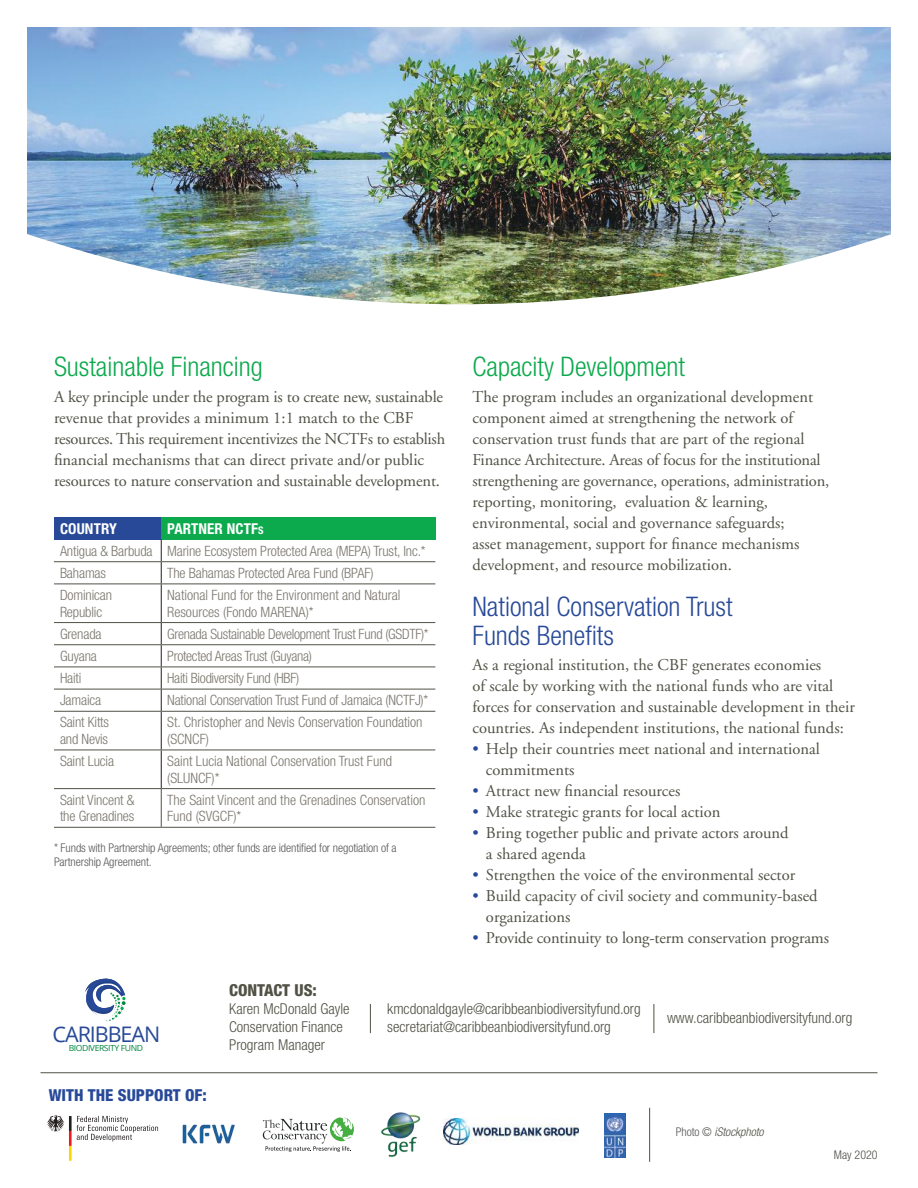
<style>
.page{position:relative;width:918px;height:1188px;background:#fff}
.page>*{position:absolute;margin:0;border:0;box-sizing:border-box;transform-origin:0 0}
.t1{font:300 condensed 27px "Helvetica Neue LT Pro";color:#0ca94d}
.t2{font:300 condensed 27px/28.5px "Helvetica Neue LT Pro";color:#274998}
.t3{font:21.45px "Open Sans";letter-spacing:-.05em;color:#274997}
.t4{font:16.5px/21px "Adobe Garamond";color:#515146}
.t5{font:800 condensed 16.5px "Helvetica Neue LT Pro";color:#274998}
.t6{font:800 condensed 16.5px "Helvetica Neue LT Pro";color:#515146}
.t7{font:300 condensed 15px/18px "Helvetica Neue LT Pro";color:#515146}
.t8{font:700 condensed 15px "Helvetica Neue LT Pro";letter-spacing:.01em;color:#fff}
.t9{font:300 condensed 14.25px/16.5px "Helvetica Neue LT Pro";letter-spacing:-.01em;color:#7b776e}
.t10{font:300 condensed 12px/14.2px "Helvetica Neue LT Pro";letter-spacing:-.01em;color:#5a5758}
.t11{font:italic 300 condensed 12px "Helvetica Neue LT Pro";color:#515146}
.t12{font:300 condensed 12px "Helvetica Neue LT Pro";color:#515146}
.t13{font:8.4px "Open Sans";letter-spacing:-.05em;color:#00863f}
.s1{font-size:10.5px}
.s2{color:#274998}
.s3{font-style:normal;color:#5a5758}
.s4{font-style:normal}
</style>
<div class="page">
<img style="left:27px;top:27px;width:864px;height:277px">
<svg style="left:85px;top:978px;width:41px;height:43px"></svg>
<svg style="left:654px;top:1004px;width:1px;height:29px"></svg>
<svg style="left:370px;top:1004px;width:1px;height:29px"></svg>
<hr style="left:40px;top:1072px;width:838px;height:1px;background:#515146">
<svg style="left:47px;top:1115px;width:111px;height:46px"></svg>
<img style="left:381px;top:1112px;width:39px;height:45px">
<img style="left:182px;top:1125px;width:53px;height:19px">
<img style="left:604px;top:1114px;width:22px;height:43px">
<img style="left:444px;top:1118px;width:135px;height:27px">
<svg style="left:263px;top:1117px;width:91px;height:35px"></svg>
<div style="left:54px;top:517px;width:107px;height:23px;background:#274998"></div>
<div style="left:161px;top:517px;width:274px;height:23px;background:#0ca94d"></div>
<svg style="left:161px;top:540px;width:1px;height:44px"></svg>
<hr style="left:161px;top:584px;width:1px;height:38px;background:#241f1f">
<svg style="left:161px;top:623px;width:1px;height:88px"></svg>
<hr style="left:161px;top:712px;width:1px;height:38px;background:#241f1f">
<hr style="left:161px;top:750px;width:1px;height:38px;background:#241f1f">
<hr style="left:54px;top:561px;width:107px;height:1px;background:#515146">
<hr style="left:161px;top:561px;width:274px;height:1px;background:#515146">
<hr style="left:54px;top:584px;width:107px;height:1px;background:#515146">
<hr style="left:161px;top:584px;width:274px;height:1px;background:#515146">
<hr style="left:54px;top:622px;width:107px;height:1px;background:#515146">
<hr style="left:161px;top:622px;width:274px;height:1px;background:#515146">
<hr style="left:54px;top:644px;width:107px;height:1px;background:#515146">
<hr style="left:161px;top:644px;width:274px;height:1px;background:#515146">
<hr style="left:54px;top:667px;width:107px;height:1px;background:#515146">
<hr style="left:161px;top:667px;width:274px;height:1px;background:#515146">
<hr style="left:54px;top:689px;width:107px;height:1px;background:#515146">
<hr style="left:161px;top:689px;width:274px;height:1px;background:#515146">
<hr style="left:54px;top:711px;width:107px;height:1px;background:#515146">
<hr style="left:161px;top:711px;width:274px;height:1px;background:#515146">
<hr style="left:54px;top:750px;width:107px;height:1px;background:#515146">
<hr style="left:161px;top:750px;width:274px;height:1px;background:#515146">
<hr style="left:54px;top:788px;width:107px;height:1px;background:#515146">
<hr style="left:161px;top:788px;width:274px;height:1px;background:#515146">
<hr style="left:161px;top:789px;width:1px;height:38px;background:#515146">
<hr style="left:54px;top:827px;width:107px;height:1px;background:#515146">
<hr style="left:161px;top:827px;width:274px;height:1px;background:#515146">
<hr style="left:649px;top:1108px;width:1px;height:54px;background:#515146">
<h1 class="t1" style="left:54px;top:351px;width:210px">Sustainable Financing</h1>
<p class="t4" style="left:54px;top:386px;width:393px">A key principle under the program is to create new, sustainable revenue that provides a minimum 1:1 match to the CBF resources. This requirement incentivizes the NCTFs to establish financial mechanisms that can direct private and/or public resources to nature conservation and sustainable development.</p>
<p class="t8" style="left:60px;top:519px;width:59px">COUNTRY</p>
<p class="t8" style="left:167px;top:519px;width:98px">PARTNER NCTF<span class="s1">s</span></p>
<p class="t9" style="left:60px;top:539px;width:367px;line-height:22.2px">Antigua &amp; Barbuda Marine Ecosystem Protected Area (MEPA) Trust, Inc.*<br>Bahamas</p>
<p class="t9" style="left:167px;top:564px;width:208px">The Bahamas Protected Area Fund (BPAF)</p>
<p class="t9" style="left:60px;top:587px;width:54px">Dominican<br>Republic</p>
<p class="t9" style="left:167px;top:587px;width:235px">National Fund for the Environment and Natural<br>Resources (Fondo MARENA)*</p>
<p class="t9" style="left:60px;top:625px;width:43px">Grenada</p>
<p class="t9" style="left:167px;top:625px;width:263px">Grenada Sustainable Development Trust Fund (GSDTF)*</p>
<p class="t9" style="left:60px;top:648px;width:39px">Guyana</p>
<p class="t9" style="left:167px;top:648px;width:146px">Protected Areas Trust (Guyana)</p>
<p class="t9" style="left:60px;top:670px;width:23px">Haiti</p>
<p class="t9" style="left:167px;top:670px;width:134px">Haiti Biodiversity Fund (HBF)</p>
<p class="t9" style="left:60px;top:692px;width:43px">Jamaica</p>
<p class="t9" style="left:167px;top:692px;width:263px">National Conservation Trust Fund of Jamaica (NCTFJ)*</p>
<p class="t9" style="left:60px;top:714px;width:51px">Saint Kitts and Nevis</p>
<p class="t9" style="left:167px;top:714px;width:257px">St. Christopher and Nevis Conservation Foundation (SCNCF)</p>
<p class="t9" style="left:60px;top:753px;width:56px">Saint Lucia</p>
<p class="t9" style="left:167px;top:753px;width:226px">Saint Lucia National Conservation Trust Fund (SLUNCF)*</p>
<p class="t9" style="left:60px;top:791px;width:76px">Saint Vincent &amp; the Grenadines</p>
<p class="t9" style="left:167px;top:791px;width:260px">The Saint Vincent and the Grenadines Conservation<br>Fund (SVGCF)*</p>
<p class="t10" style="left:54px;top:840px;width:344px">* Funds with Partnership Agreements; other funds are identified for negotiation of a<br>Partnership Agreement.</p>
<h1 class="t1" style="left:472px;top:351px;width:214px">Capacity Development</h1>
<p class="t4" style="left:472px;top:386px;width:358px">The program includes an organizational development component aimed at strengthening the network of conservation trust funds that are part of the regional Finance Architecture. Areas of focus for the institutional strengthening are governance, operations, administration, reporting, monitoring, evaluation &amp; learning, environmental, social and governance safeguards;<br>asset management, support for finance mechanisms development, and resource mobilization.</p>
<h1 class="t2" style="left:472px;top:592px;width:262px">National Conservation Trust<br>Funds Benefits</h1>
<p class="t4" style="left:472px;top:655px;width:384px">As a regional institution, the CBF generates economies<br>of scale by working with the national funds who are vital forces for conservation and sustainable development in their countries. As independent institutions, the national funds:</p>
<p class="t4" style="left:486px;top:739px;width:335px;text-indent:-13px"><span class="s2">•</span> Help their countries meet national and international commitments</p>
<p class="t4" style="left:472px;top:781px;width:209px"><span class="s2">•</span> Attract new financial resources</p>
<p class="t4" style="left:472px;top:802px;width:249px"><span class="s2">•</span> Make strategic grants for local action</p>
<p class="t4" style="left:486px;top:823px;width:304px;text-indent:-13px"><span class="s2">•</span> Bring together public and private actors around a shared agenda</p>
<p class="t4" style="left:472px;top:865px;width:324px"><span class="s2">•</span> Strengthen the voice of the environmental sector</p>
<p class="t4" style="left:486px;top:886px;width:333px;text-indent:-13px"><span class="s2">•</span> Build capacity of civil society and community-based organizations</p>
<p class="t4" style="left:472px;top:928px;width:358px"><span class="s2">•</span> Provide continuity to long-term conservation programs</p>
<h2 class="t3" style="left:53px;top:1020px;width:109px">CARIBBEAN</h2>
<p class="t13" style="left:69px;top:1042px;width:76px">BIODIVERSITY FUND</p>
<p class="t5" style="left:49px;top:1085px;width:159px">WITH THE SUPPORT OF:</p>
<p class="t6" style="left:229px;top:980px;width:89px">CONTACT US:</p>
<p class="t7" style="left:229px;top:1000px;width:122px">Karen McDonald Gayle<br>Conservation Finance<br>Program Manager</p>
<p class="t7" style="left:387px;top:999px;width:255px">kmcdonaldgayle@caribbeanbiodiversityfund.org secretariat@caribbeanbiodiversityfund.org</p>
<p class="t7" style="left:667px;top:1009px;width:187px">www.caribbeanbiodiversityfund.org</p>
<p class="t11" style="left:676px;top:1125px;width:89px"><span class="s3">Photo</span> <span class="s4">©</span> iStockphoto</p>
<p class="t12" style="left:834px;top:1148px;width:45px">May 2020</p>
</div>
